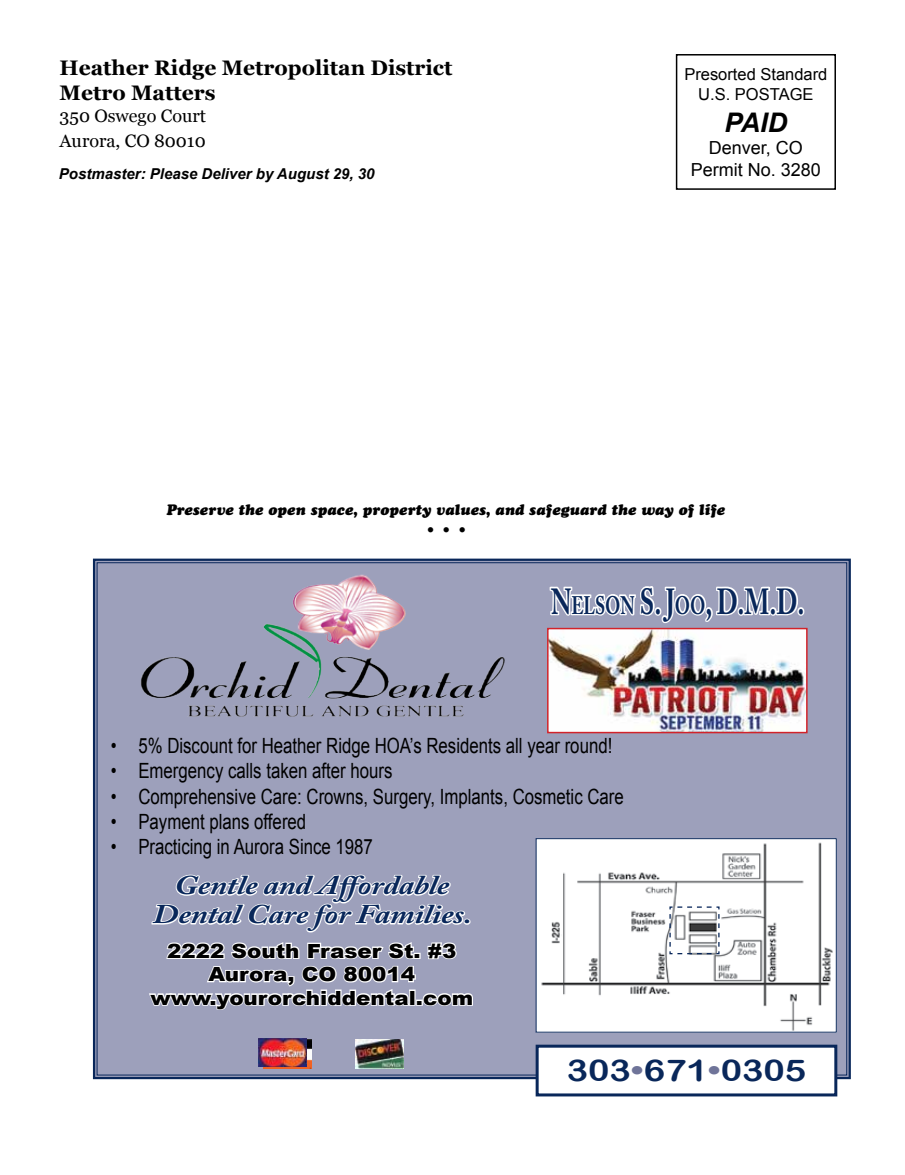
<style>
.page{position:relative;width:905px;height:1175px;background:#fff}
.page>*{position:absolute;margin:0;border:0;box-sizing:border-box;transform-origin:0 0}
.t1{font:700 36px "Adobe Caslon Pro";color:#09275a;scale:.7 1}
.t2{font:30px "Arial Rounded MT Bold";color:#09275a;scale:1.2 1}
.t3{font:italic 700 27px/29.1px "Adobe Caslon Pro";letter-spacing:-.01em;color:#09275a;text-align:center;scale:1.2 1}
.t4{font:italic 700 27px "Arial";color:#000}
.t5{font:21px "Arial";color:#000;scale:.8 1}
.t6{font:700 21px/25.5px "Georgia";color:#000}
.t7{font:900 19.5px/23.4px "Arial";color:#000;text-align:center;scale:1.1 1}
.t8{font:18px/25.2px "Georgia";color:#000}
.t9{font:18px/21.6px "Arial";color:#000;text-align:center}
.t10{font:16.5px/19.8px "Arial";color:#000;text-align:center}
.t11{font:italic 15px "Cooper Black Std";color:#000}
.t12{font:italic 700 15px "Arial";color:#000}
.s1{font-size:25.2px}
.s2{color:#6f7499}
</style>
<div class="page">
<div style="left:675px;top:54px;width:161px;height:136px;border:2px solid #000"></div>
<div style="left:92px;top:558px;width:759px;height:522px;background:#9da0bb"></div>
<svg style="left:548px;top:558px;width:251px;height:178px"></svg>
<div style="left:797px;top:607px;width:7px;height:8px;border:3px solid #fff;border-radius:50%"></div>
<svg style="left:147px;top:854px;width:327px;height:157px"></svg>
<div style="left:463px;top:918px;width:7px;height:6px;border:2px solid #fff;border-radius:50%"></div>
<img style="left:263px;top:1039px;width:49px;height:29px">
<img style="left:258px;top:1038px;width:49px;height:28px">
<img style="left:355px;top:1039px;width:49px;height:29px">
<div style="left:537px;top:1046px;width:298px;height:48px;background:#fff"></div>
<div style="left:535px;top:1044px;width:302px;height:52px;border:3px solid #09275a"></div>
<img style="left:537px;top:840px;width:297px;height:190px">
<div style="left:535px;top:838px;width:301px;height:194px;border:1px solid #09275a"></div>
<svg style="left:668px;top:905px;width:52px;height:50px"></svg>
<img style="left:136px;top:572px;width:371px;height:152px">
<img style="left:550px;top:631px;width:254px;height:99px">
<div style="left:547px;top:628px;width:260px;height:105px;border:2px solid #d2232a"></div>
<p class="t6" style="left:60px;top:55px;width:394px">Heather Ridge Metropolitan District<br>Metro Matters</p>
<p class="t8" style="left:60px;top:104px;width:148px">350 Oswego Court<br>Aurora, CO 80010</p>
<p class="t12" style="left:59px;top:163px;width:317px">Postmaster: Please Deliver by August 29, 30</p>
<p class="t10" style="left:684px;top:65px;width:145px">Presorted Standard<br>U.S. POSTAGE</p>
<p class="t4" style="left:724px;top:105px;width:64px">PAID</p>
<p class="t9" style="left:690px;top:137px;width:132px">Denver, CO<br>Permit No. 3280</p>
<p class="t11" style="left:166px;top:500px;width:560px">Preserve the open space, property values, and safeguard the way of life</p>
<p class="t11" style="left:424px;top:520px;width:44px">• • •</p>
<h1 class="t1" style="left:551px;top:580px;width:363px">N<span class="s1">ELSON</span> S. J<span class="s1">OO</span>, D.M.D.</h1>
<p class="t5" style="left:111px;top:732px;width:628px">• 5% Discount for Heather Ridge HOA’s Residents all year round!</p>
<p class="t5" style="left:111px;top:757px;width:353px">• Emergency calls taken after hours</p>
<p class="t5" style="left:111px;top:782px;width:642px">• Comprehensive Care: Crowns, Surgery, Implants, Cosmetic Care</p>
<p class="t5" style="left:111px;top:807px;width:246px">• Payment plans offered</p>
<p class="t5" style="left:111px;top:832px;width:329px">• Practicing in Aurora Since 1987</p>
<p class="t3" style="left:153px;top:870px;width:267px">Gentle and Affordable<br>Dental Care for Families.</p>
<p class="t7" style="left:150px;top:938px;width:295px">2222 South Fraser St. #3<br>Aurora, CO 80014 www.yourorchiddental.com</p>
<h2 class="t2" style="left:566px;top:1053px;width:201px">303<span class="s2">•</span>671<span class="s2">•</span>0305</h2>
</div>
